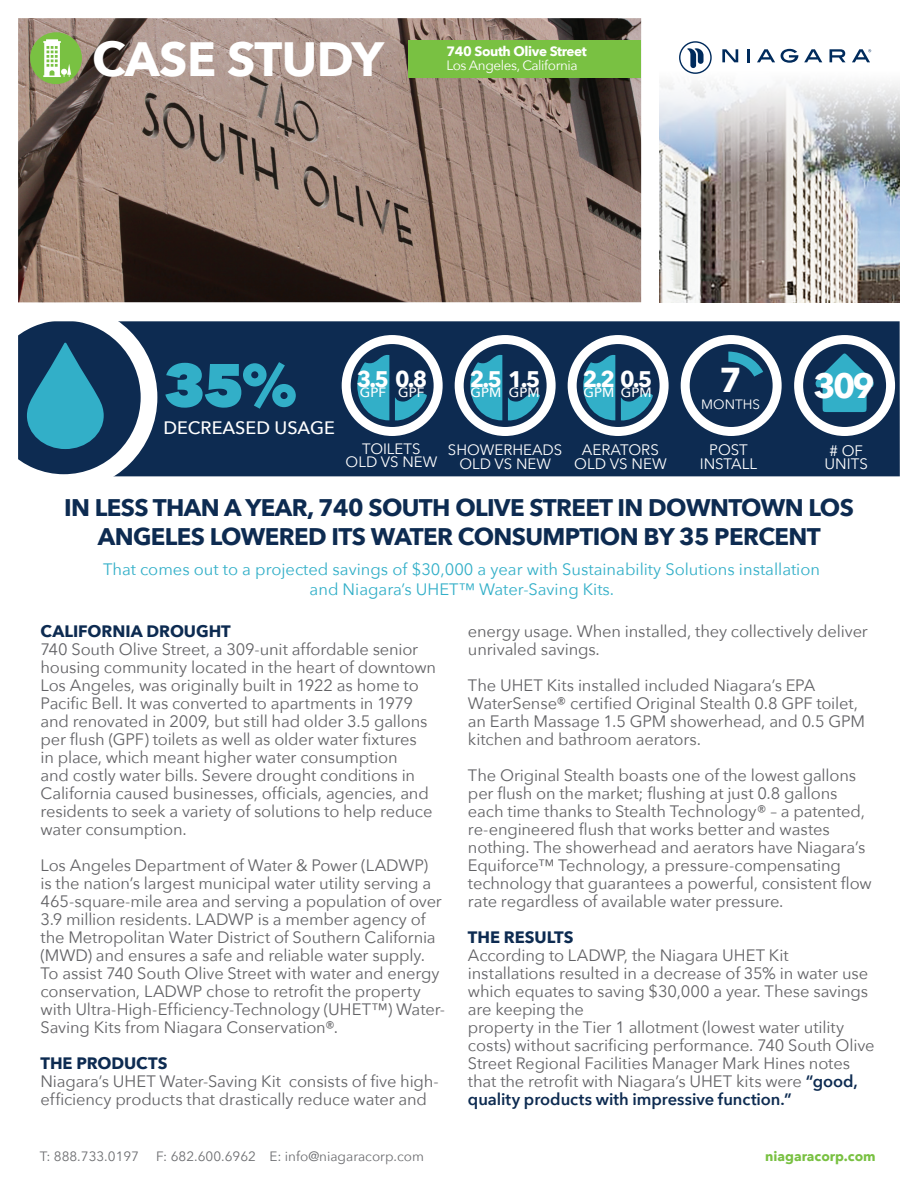
<style>
.page{position:relative;width:918px;height:1188px;background:#fff}
.page>*{position:absolute;margin:0;border:0;box-sizing:border-box;transform-origin:0 0}
.t1{font:800 60px "Avenir Next";color:#32afc8}
.t2{font:700 48px "Avenir Next";letter-spacing:-.01em;color:#fff}
.t3{font:700 34.5px "Avenir Next";color:#fff}
.t4{font:700 24px/28.8px "Avenir Next";letter-spacing:-.025em;color:#0d2b51;text-align:center}
.t5{font:700 22.5px "Avenir Next";color:#fff}
.t6{font:500 18px "Avenir Next";color:#fff}
.t7{font:16.5px/18px "Avenir Next";letter-spacing:-.01em;color:#636366}
.t8{font:16.5px/19.8px "Avenir Next";color:#32afc8;text-align:center}
.t9{font:700 16.5px "Avenir Next";letter-spacing:-.005em;color:#0d2b51}
.t10{font:15.15px/13.8px "Avenir Next";color:#fff;text-align:center}
.t11{font:15px/13.8px "Avenir Next";color:#fff;text-align:center}
.t12{font:13.5px "Avenir Next";color:#6c6d70}
.t13{font:13.5px "Avenir Next";letter-spacing:-.03em;color:#fff}
.t14{font:700 13.5px "Avenir Next";letter-spacing:-.03em;color:#fff}
.t15{font:500 13.5px "Avenir Next";color:#fff}
.t16{font:700 13.5px "Avenir Next";color:#79c142}
.s1{font-weight:600;color:#0d2b51}
</style>
<div class="page">
<img style="left:18px;top:18px;width:623px;height:284px">
<div style="left:408px;top:40px;width:233px;height:38px;background:#79c142"></div>
<img style="left:659px;top:48px;width:241px;height:254px">
<svg style="left:781px;top:49px;width:17px;height:14px"></svg>
<svg style="left:804px;top:49px;width:18px;height:13px"></svg>
<svg style="left:830px;top:49px;width:16px;height:13px"></svg>
<svg style="left:722px;top:49px;width:16px;height:13px"></svg>
<svg style="left:748px;top:49px;width:2px;height:13px"></svg>
<svg style="left:757px;top:49px;width:18px;height:13px"></svg>
<svg style="left:679px;top:41px;width:33px;height:33px"></svg>
<svg style="left:852px;top:49px;width:19px;height:13px"></svg>
<div style="left:30px;top:32px;width:52px;height:52px;background:#79c142;border-radius:50%"></div>
<svg style="left:43px;top:39px;width:28px;height:38px"></svg>
<div style="left:157px;top:321px;width:743px;height:156px;background:#0d2b51"></div>
<svg style="left:681px;top:335px;width:101px;height:101px"></svg>
<svg style="left:342px;top:335px;width:101px;height:101px"></svg>
<svg style="left:455px;top:335px;width:101px;height:101px"></svg>
<svg style="left:568px;top:335px;width:101px;height:101px"></svg>
<svg style="left:794px;top:335px;width:101px;height:101px"></svg>
<svg style="left:18px;top:321px;width:139px;height:156px"></svg>
<h2 class="t2" style="left:92px;top:18px;width:293px">CASE STUDY</h2>
<p class="t14" style="left:447px;top:40px;width:142px">740 South Olive Street</p>
<p class="t13" style="left:447px;top:53px;width:133px">Los Angeles, California</p>
<h1 class="t1" style="left:163px;top:348px;width:136px">35%</h1>
<h3 class="t5" style="left:357px;top:359px;width:72px">3.5 0.8</h3>
<h3 class="t5" style="left:470px;top:359px;width:72px">2.5 1.5</h3>
<p class="t15" style="left:471px;top:381px;width:32px">GPM</p>
<h3 class="t5" style="left:583px;top:359px;width:71px">2.2 0.5</h3>
<p class="t15" style="left:584px;top:381px;width:32px">GPM</p>
<p class="t15" style="left:360px;top:381px;width:28px">GPF</p>
<p class="t15" style="left:398px;top:381px;width:28px">GPF</p>
<p class="t15" style="left:509px;top:381px;width:32px">GPM</p>
<p class="t15" style="left:621px;top:381px;width:32px">GPM</p>
<p class="t6" style="left:163px;top:412px;width:173px">DECREASED USAGE</p>
<h3 class="t3" style="left:720px;top:350px;width:24px">7</h3>
<p class="t13" style="left:701px;top:393px;width:60px">MONTHS</p>
<p class="t11" style="left:346px;top:441px;width:93px">TOILETS<br>OLD VS NEW</p>
<p class="t11" style="left:448px;top:442px;width:116px">SHOWERHEADS<br>OLD VS NEW</p>
<p class="t10" style="left:574px;top:443px;width:94px">AERATORS<br>OLD VS NEW</p>
<p class="t10" style="left:700px;top:443px;width:59px">POST<br>INSTALL</p>
<h3 class="t3" style="left:814px;top:356px;width:63px">309</h3>
<p class="t10" style="left:825px;top:443px;width:45px"># OF<br>UNITS</p>
<h3 class="t4" style="left:64px;top:493px;width:791px">IN LESS THAN A YEAR, 740 SOUTH OLIVE STREET IN DOWNTOWN LOS<br>ANGELES LOWERED ITS WATER CONSUMPTION BY 35 PERCENT</h3>
<p class="t8" style="left:103px;top:559px;width:718px">That comes out to a projected savings of $30,000 a year with Sustainability Solutions installation and Niagara’s UHET™ Water-Saving Kits.</p>
<p class="t9" style="left:40px;top:617px;width:192px">CALIFORNIA DROUGHT</p>
<p class="t7" style="left:40px;top:639px;width:397px">740 South Olive Street, a 309-unit affordable senior housing community located in the heart of downtown Los Angeles, was originally built in 1922 as home to Pacific Bell. It was converted to apartments in 1979 and renovated in 2009, but still had older 3.5 gallons per flush (GPF) toilets as well as older water fixtures<br>in place, which meant higher water consumption<br>and costly water bills. Severe drought conditions in California caused businesses, officials, agencies, and residents to seek a variety of solutions to help reduce water consumption.</p>
<p class="t7" style="left:40px;top:855px;width:406px">Los Angeles Department of Water &amp; Power (LADWP)<br>is the nation’s largest municipal water utility serving a 465-square-mile area and serving a population of over 3.9 million residents. LADWP is a member agency of the Metropolitan Water District of Southern California (MWD) and ensures a safe and reliable water supply.<br>To assist 740 South Olive Street with water and energy conservation, LADWP chose to retrofit the property with Ultra-High-Efficiency-Technology (UHET™) Water-Saving Kits from Niagara Conservation®.</p>
<p class="t9" style="left:40px;top:1049px;width:129px">THE PRODUCTS</p>
<p class="t7" style="left:40px;top:1071px;width:400px">Niagara’s UHET Water-Saving Kit consists of five high&shy;efficiency products that drastically reduce water and</p>
<p class="t7" style="left:468px;top:621px;width:401px">energy usage. When installed, they collectively deliver unrivaled savings.</p>
<p class="t7" style="left:468px;top:675px;width:399px">The UHET Kits installed included Niagara’s EPA WaterSense® certified Original Stealth 0.8 GPF toilet, an Earth Massage 1.5 GPM showerhead, and 0.5 GPM kitchen and bathroom aerators.</p>
<p class="t7" style="left:468px;top:765px;width:405px">The Original Stealth boasts one of the lowest gallons per flush on the market; flushing at just 0.8 gallons each time thanks to Stealth Technology® – a patented, re-engineered flush that works better and wastes nothing. The showerhead and aerators have Niagara’s Equiforce™ Technology, a pressure-compensating technology that guarantees a powerful, consistent flow rate regardless of available water pressure.</p>
<p class="t9" style="left:468px;top:923px;width:107px">THE RESULTS</p>
<p class="t7" style="left:468px;top:945px;width:408px">According to LADWP, the Niagara UHET Kit installations resulted in a decrease of 35% in water use which equates to saving $30,000 a year. These savings are keeping the<br>property in the Tier 1 allotment (lowest water utility costs) without sacrificing performance. 740 South Olive Street Regional Facilities Manager Mark Hines notes that the retrofit with Niagara’s UHET kits were <span class="s1">“good, quality products with impressive function.”</span></p>
<p class="t12" style="left:40px;top:1145px;width:101px">T: 888.733.0197</p>
<p class="t12" style="left:156px;top:1145px;width:269px">F: 682.600.6962 E: info@niagaracorp.com</p>
<p class="t16" style="left:765px;top:1145px;width:112px">niagaracorp.com</p>
</div>
